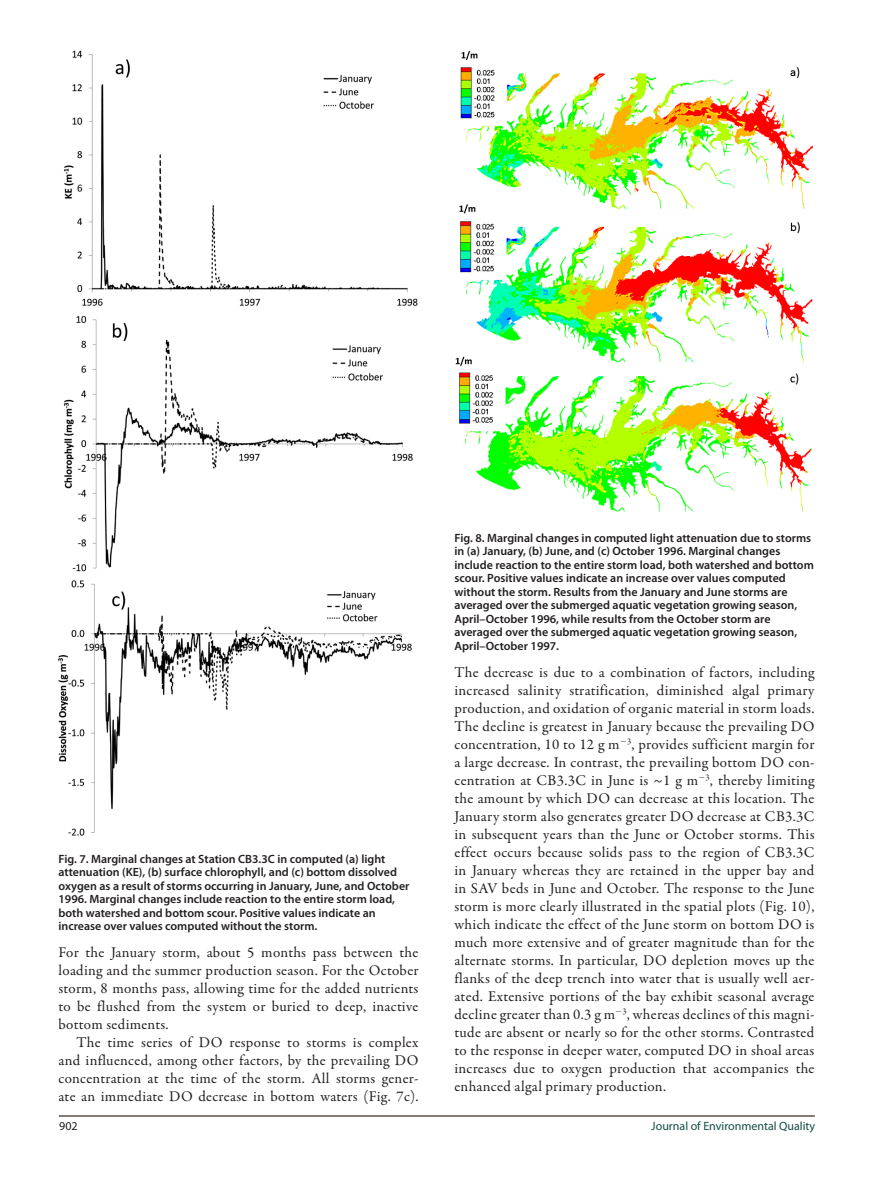
<style>
.page{position:relative;width:891px;height:1188px;background:#fff}
.page>*{position:absolute;margin:0;border:0;box-sizing:border-box;transform-origin:0 0}
.t1{font:15px/18px "Garamond Premr Pro";letter-spacing:.02em;color:#231f20;text-align:justify}
.t2{font:600 12px/13.5px "Myriad Pro";color:#231f20}
.t3{font:12px "Myriad Pro";color:#124d41}
.t4{font:12px "Myriad Pro";color:#231f20}
</style>
<div class="page">
<hr style="left:59px;top:1115px;width:756px;height:2px;background:#5b504a">
<img style="left:58px;top:51px;width:360px;height:785px">
<img style="left:455px;top:51px;width:358px;height:461px">
<p class="t2" style="left:58px;top:851px;width:352px">Fig. 7. Marginal changes at Station CB3.3C in computed (a) light attenuation (KE), (b) surface chlorophyll, and (c) bottom dissolved oxygen as a result of storms occurring in January, June, and October 1996. Marginal changes include reaction to the entire storm load, both watershed and bottom scour. Positive values indicate an increase over values computed without the storm.</p>
<p class="t1" style="left:58px;top:944px;width:362px">For the January storm, about 5 months pass between the loading and the summer production season. For the October storm, 8 months pass, allowing time for the added nutrients to be flushed from the system or buried to deep, inactive bottom sediments.</p>
<p class="t1" style="left:58px;top:1034px;width:362px;text-indent:18px">The time series of DO response to storms is complex and influenced, among other factors, by the prevailing DO concentration at the time of the storm. All storms gener&shy;ate an immediate DO decrease in bottom waters (Fig. 7c).</p>
<p class="t2" style="left:454px;top:530px;width:361px">Fig. 8. Marginal changes in computed light attenuation due to storms in (a) January, (b) June, and (c) October 1996. Marginal changes include reaction to the entire storm load, both watershed and bottom scour. Positive values indicate an increase over values computed without the storm. Results from the January and June storms are averaged over the submerged aquatic vegetation growing season, April–October 1996, while results from the October storm are averaged over the submerged aquatic vegetation growing season, April–October 1997.</p>
<p class="t1" style="left:454px;top:664px;width:362px">The decrease is due to a combination of factors, including increased salinity stratification, diminished algal primary production, and oxidation of organic material in storm loads.<br>The decline is greatest in January because the prevailing DO concentration, 10 to 12 g m <sup>3</sup>, provides sufficient margin for a large decrease. In contrast, the prevailing bottom DO con&shy;centration at CB3.3C in June is ~1 g m <sup>3</sup>, thereby limiting the amount by which DO can decrease at this location. The January storm also generates greater DO decrease at CB3.3C in subsequent years than the June or October storms. This effect occurs because solids pass to the region of CB3.3C in January whereas they are retained in the upper bay and in SAV beds in June and October. The response to the June storm is more clearly illustrated in the spatial plots (Fig. 10), which indicate the effect of the June storm on bottom DO is much more extensive and of greater magnitude than for the alternate storms. In particular, DO depletion moves up the flanks of the deep trench into water that is usually well aer&shy;ated. Extensive portions of the bay exhibit seasonal average decline greater than 0.3 g m <sup>3</sup>, whereas declines of this magni&shy;tude are absent or nearly so for the other storms. Contrasted to the response in deeper water, computed DO in shoal areas increases due to oxygen production that accompanies the enhanced algal primary production.</p>
<p class="t4" style="left:59px;top:1119px;width:20px">902</p>
<p class="t3" style="left:651px;top:1119px;width:165px">Journal of Environmental Quality</p>
</div>
